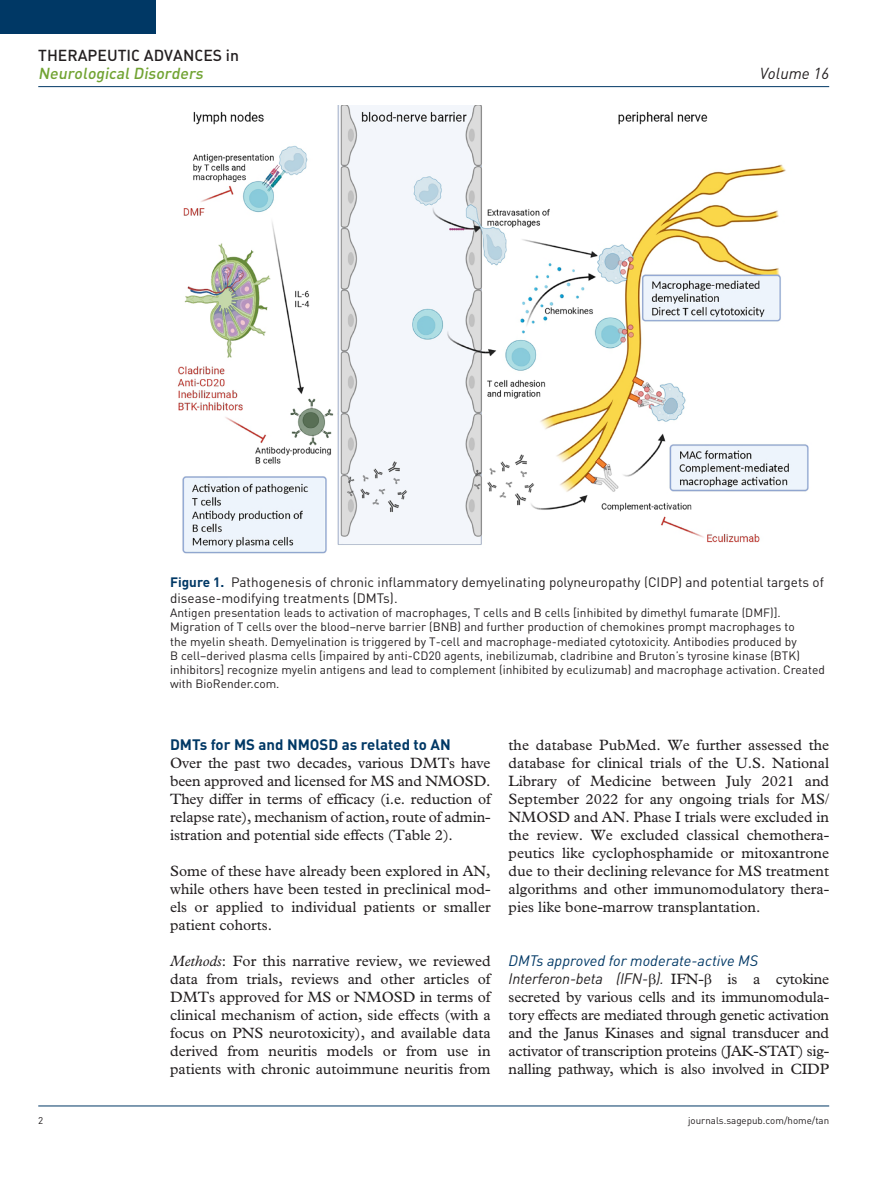
<style>
.page{position:relative;width:893px;height:1191px;background:#fff}
.page>*{position:absolute;margin:0;border:0;box-sizing:border-box;transform-origin:0 0}
.t1{font:15.75px "DIN Medium Alternate";color:#231f20}
.t2{font:italic 15.75px "DIN Medium Alternate";color:#71a332}
.t3{font:italic 15.75px "DIN";color:#231f20}
.t4{font:15px/18px "Plantin Std";color:#231f20;text-align:justify}
.t5{font:italic 15px/18px "DIN";letter-spacing:-.005em;color:#003865}
.t6{font:700 15px "DIN";color:#003865}
.t7{font:13.5px/15.8px "DIN";color:#231f20}
.t8{font:12px/14.2px "DIN";color:#231f20}
.t9{font:9.75px "DIN";color:#231f20}
.s1{font-weight:700;color:#003865}
.s2{font-style:italic}
.s3{color:#231f20}
.s4{font-family:"Plantin Std";font-style:normal;color:#231f20}
</style>
<div class="page">
<hr style="left:38px;top:86px;width:791px;height:1px;background:#003865">
<hr style="left:38px;top:1105px;width:791px;height:1px;background:#003865">
<div style="left:0;top:0;width:155px;height:34px;background:#003865"></div>
<img style="left:177px;top:106px;width:632px;height:448px">
<p class="t1" style="left:38px;top:45px;width:202px">THERAPEUTIC ADVANCES IN</p>
<p class="t2" style="left:38px;top:63px;width:169px">NeurologicalDisorders</p>
<p class="t3" style="left:760px;top:63px;width:71px">Volume 16</p>
<p class="t7" style="left:170px;top:574px;width:655px"><span class="s1">Figure 1.</span> Pathogenesis of chronic inflammatory demyelinating polyneuropathy (CIDP) and potential targets of disease-modifying treatments (DMTs).</p>
<p class="t8" style="left:170px;top:605px;width:656px">Antigen presentation leads to activation of macrophages, T cells and B cells [inhibited by dimethyl fumarate (DMF)].<br>Migration of T cells over the blood–nerve barrier (BNB) and further production of chemokines prompt macrophages to<br>the myelin sheath. Demyelination is triggered by T-cell and macrophage-mediated cytotoxicity. Antibodies produced by<br>B cell–derived plasma cells [impaired by anti-CD20 agents, inebilizumab, cladribine and Bruton’s tyrosine kinase (BTK) inhibitors] recognize myelin antigens and lead to complement (inhibited by eculizumab) and macrophage activation. Created with BioRender.com.</p>
<p class="t6" style="left:170px;top:735px;width:282px">DMTs for MS and NMOSD as related to AN</p>
<p class="t4" style="left:170px;top:754px;width:322px">Over the past two decades, various DMTs have been approved and licensed for MS and NMOSD.<br>They differ in terms of efficacy (i.e. reduction of relapse rate), mechanism of action, route of admin&shy;istration and potential side effects (Table 2).</p>
<p class="t4" style="left:170px;top:862px;width:322px">Some of these have already been explored in AN, while others have been tested in preclinical mod&shy;els or applied to individual patients or smaller patient cohorts.</p>
<p class="t4" style="left:170px;top:952px;width:322px"><span class="s2">Methods</span>: For this narrative review, we reviewed data from trials, reviews and other articles of DMTs approved for MS or NMOSD in terms of clinical mechanism of action, side effects (with a focus on PNS neurotoxicity), and available data derived from neuritis models or from use in patients with chronic autoimmune neuritis from</p>
<p class="t4" style="left:509px;top:736px;width:322px">the database PubMed. We further assessed the database for clinical trials of the U.S. National Library of Medicine between July 2021 and September 2022 for any ongoing trials for MS/ NMOSD and AN. Phase I trials were excluded in the review. We excluded classical chemothera&shy;peutics like cyclophosphamide or mitoxantrone due to their declining relevance for MS treatment algorithms and other immunomodulatory thera&shy;pies like bone-marrow transplantation.</p>
<p class="t5" style="left:509px;top:951px;width:251px">DMTs approved for moderate-active MS<br><span class="s3">Interferon-beta (IFN- ).</span> <span class="s4">IFN-</span></p>
<p class="t4" style="left:509px;top:970px;width:322px;text-indent:219px">is a cytokine secreted by various cells and its immunomodula&shy;tory effects are mediated through genetic activation and the Janus Kinases and signal transducer and activator of transcription proteins (JAK-STAT) sig&shy;nalling pathway, which is also involved in CIDP</p>
<p class="t9" style="left:38px;top:1114px;width:7px">2</p>
<p class="t9" style="left:688px;top:1114px;width:143px">journals.sagepub.com/home/tan</p>
</div>
